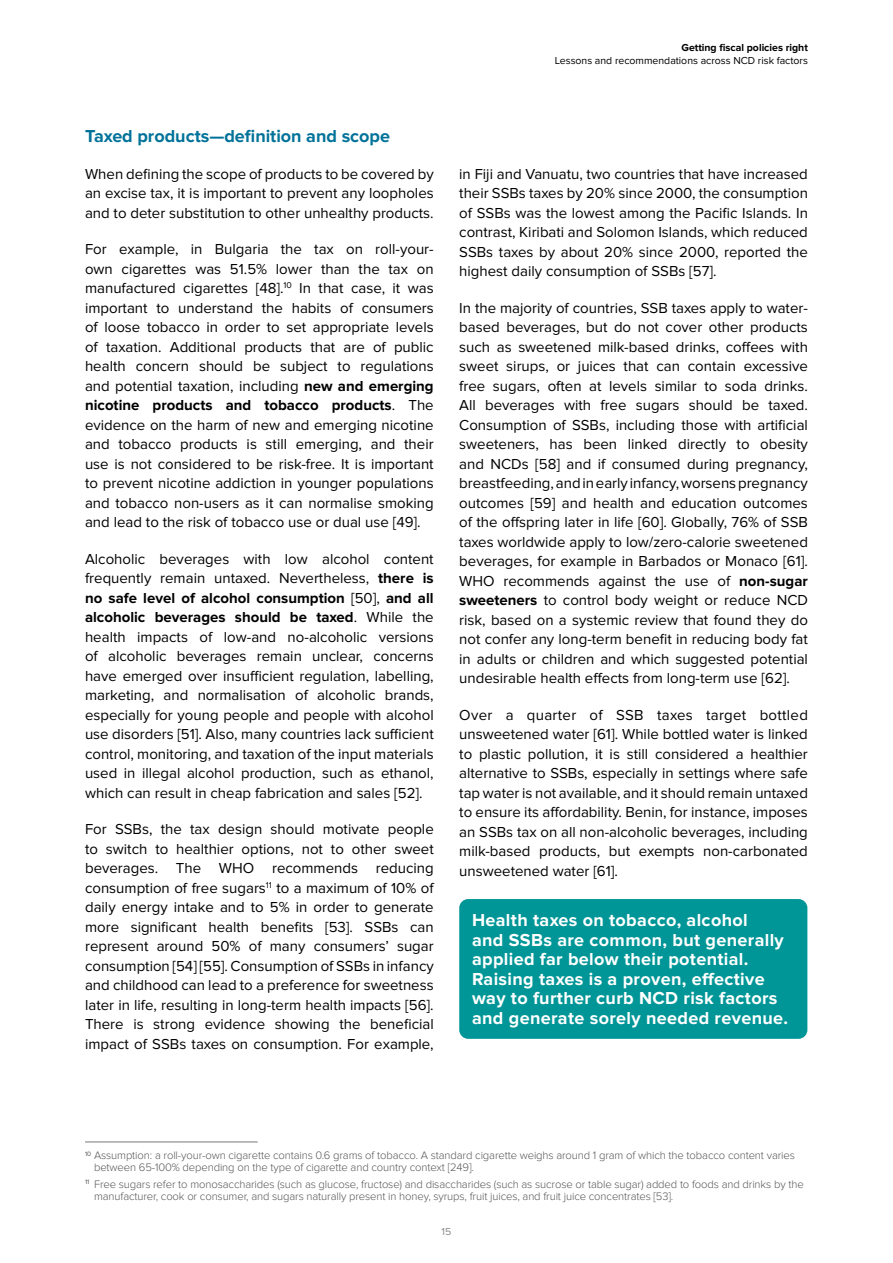
<style>
.page{position:relative;width:893px;height:1263px;background:#fff}
.page>*{position:absolute;margin:0;border:0;box-sizing:border-box;transform-origin:0 0}
.t1{font:700 18px/19.5px "Proxima Nova";letter-spacing:.02em;color:#fff}
.t2{font:700 18px "Proxima Nova";color:#007299}
.t3{font:15px/19.5px "Proxima Nova";color:#000;text-align:justify}
.t4{font:300 11.25px/12px "Proxima Nova";letter-spacing:-.01em;color:#575756}
.t5{font:10.5px "Proxima Nova";color:#000}
.t6{font:700 10.5px "Proxima Nova";color:#000}
.t7{font:10.5px "Proxima Nova";color:#878787}
.s1{font-weight:700}
</style>
<div class="page">
<hr style="left:85px;top:1141px;width:173px;height:1px;background:#878787">
<div style="left:459px;top:899px;width:348px;height:140px;background:#009697;border-radius:9px"></div>
<p class="t6" style="left:681px;top:41px;width:128px">Getting fiscal policies right</p>
<p class="t5" style="left:555px;top:54px;width:255px">Lessons and recommendations across NCD risk factors</p>
<p class="t2" style="left:85px;top:125px;width:306px">Taxed products—definition and scope</p>
<p class="t3" style="left:85px;top:164px;width:350px">When defining the scope of products to be covered by an excise tax, it is important to prevent any loopholes and to deter substitution to other unhealthy products.</p>
<p class="t3" style="left:85px;top:240px;width:350px">For example, in Bulgaria the tax on roll-your&shy;own cigarettes was 51.5% lower than the tax on manufactured cigarettes [48].<sup>10</sup> In that case, it was important to understand the habits of consumers of loose tobacco in order to set appropriate levels of taxation. Additional products that are of public health concern should be subject to regulations and potential taxation, including <span class="s1">new and emerging nicotine products and tobacco products</span>. The evidence on the harm of new and emerging nicotine and tobacco products is still emerging, and their use is not considered to be risk-free. It is important to prevent nicotine addiction in younger populations and tobacco non-users as it can normalise smoking and lead to the risk of tobacco use or dual use [49].</p>
<p class="t3" style="left:85px;top:549px;width:350px">Alcoholic beverages with low alcohol content frequently remain untaxed. Nevertheless, <span class="s1">there is no safe level of alcohol consumption</span> [50], <span class="s1">and all alcoholic beverages should be taxed</span>. While the health impacts of low-and no-alcoholic versions of alcoholic beverages remain unclear, concerns have emerged over insufficient regulation, labelling, marketing, and normalisation of alcoholic brands, especially for young people and people with alcohol use disorders [51]. Also, many countries lack sufficient control, monitoring, and taxation of the input materials used in illegal alcohol production, such as ethanol, which can result in cheap fabrication and sales [52].</p>
<p class="t3" style="left:85px;top:820px;width:350px">For SSBs, the tax design should motivate people to switch to healthier options, not to other sweet beverages. The WHO recommends reducing consumption of free sugars<sup>11</sup> to a maximum of 10% of daily energy intake and to 5% in order to generate more significant health benefits [53]. SSBs can represent around 50% of many consumers’ sugar consumption [54] [55]. Consumption of SSBs in infancy and childhood can lead to a preference for sweetness later in life, resulting in long-term health impacts [56].<br>There is strong evidence showing the beneficial impact of SSBs taxes on consumption. For example,</p>
<p class="t3" style="left:459px;top:164px;width:350px">in Fiji and Vanuatu, two countries that have increased their SSBs taxes by 20% since 2000, the consumption of SSBs was the lowest among the Pacific Islands. In contrast, Kiribati and Solomon Islands, which reduced SSBs taxes by about 20% since 2000, reported the highest daily consumption of SSBs [57].</p>
<p class="t3" style="left:459px;top:298px;width:350px">In the majority of countries, SSB taxes apply to water&shy;based beverages, but do not cover other products such as sweetened milk-based drinks, coffees with sweet sirups, or juices that can contain excessive free sugars, often at levels similar to soda drinks.<br>All beverages with free sugars should be taxed.<br>Consumption of SSBs, including those with artificial sweeteners, has been linked directly to obesity and NCDs [58] and if consumed during pregnancy, breastfeeding, and in early infancy, worsens pregnancy outcomes [59] and health and education outcomes of the offspring later in life [60]. Globally, 76% of SSB taxes worldwide apply to low/zero-calorie sweetened beverages, for example in Barbados or Monaco [61].<br>WHO recommends against the use of <span class="s1">non-sugar sweeteners</span> to control body weight or reduce NCD risk, based on a systemic review that found they do not confer any long-term benefit in reducing body fat in adults or children and which suggested potential undesirable health effects from long-term use [62].</p>
<p class="t3" style="left:459px;top:705px;width:350px">Over a quarter of SSB taxes target bottled unsweetened water [61]. While bottled water is linked to plastic pollution, it is still considered a healthier alternative to SSBs, especially in settings where safe tap water is not available, and it should remain untaxed to ensure its affordability. Benin, for instance, imposes an SSBs tax on all non-alcoholic beverages, including milk-based products, but exempts non-carbonated unsweetened water [61].</p>
<p class="t1" style="left:472px;top:911px;width:318px">Health taxes on tobacco, alcohol<br>and SSBs are common, but generally applied far below their potential.<br>Raising taxes is a proven, effective way to further curb NCD risk factors and generate sorely needed revenue.</p>
<p class="t4" style="left:94px;top:1149px;width:702px;text-indent:-9px"><sup>10</sup> Assumption: a roll-your-own cigarette contains 0.6 grams of tobacco. A standard cigarette weighs around 1 gram of which the tobacco content varies between 65-100% depending on the type of cigarette and country context [249].</p>
<p class="t4" style="left:94px;top:1178px;width:711px;text-indent:-9px"><sup>11</sup> Free sugars refer to monosaccharides (such as glucose, fructose) and disaccharides (such as sucrose or table sugar) added to foods and drinks by the manufacturer, cook or consumer, and sugars naturally present in honey, syrups, fruit juices, and fruit juice concentrates [53].</p>
<p class="t7" style="left:442px;top:1226px;width:11px">15</p>
</div>
